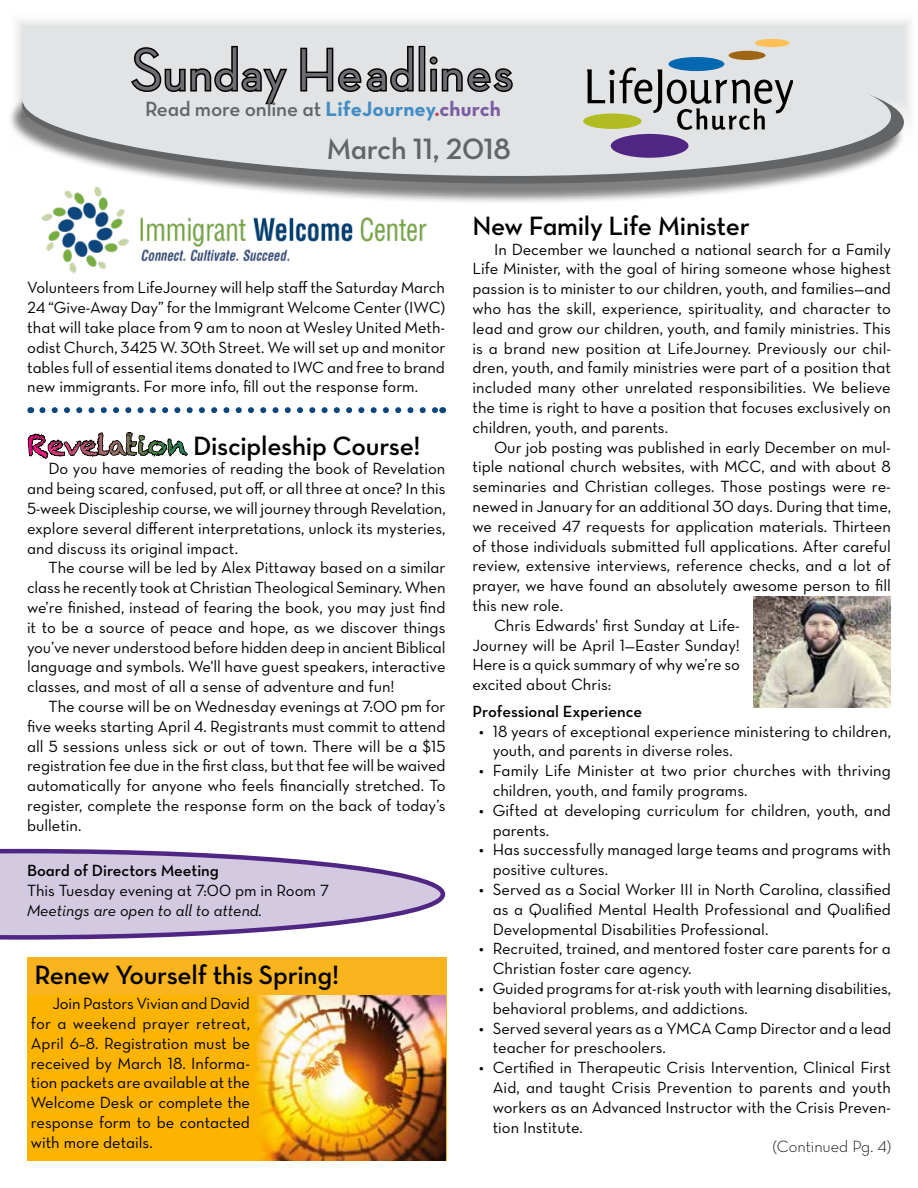
<style>
.page{position:relative;width:918px;height:1188px;background:#fff}
.page>*{position:absolute;margin:0;border:0;box-sizing:border-box;transform-origin:0 0}
.t1{font:500 60px "Neutra Disp";letter-spacing:.025em;color:#6d6e71}
.t2{font:30px "Neutra Text Demi Alt";letter-spacing:-.01em;color:#636466}
.t3{font:27px "Neutra Text Demi Alt";letter-spacing:-.01em;color:#000}
.t4{font:21px "Neutra Text Demi Alt";letter-spacing:-.01em;color:#636466}
.t5{font:16.5px/19.8px "Neutra Text Book Alt";color:#000;text-align:justify}
.t6{font:16.5px "Neutra Text Demi Alt";color:#000}
.t7{font:16.5px "Neutra Text Book Italic Alt";color:#000}
.t8{font:16.5px "Neutra Text Light Alt";color:#000}
.s1{font-family:"Neutra Text Bold Alt";color:#408dc5}
.s2{font-family:"Neutra Text Bold Alt";color:#c4495e}
.s3{font-family:"Neutra Text Bold Alt";color:#7b5ca2}
.s4{font-family:"Chalkduster";color:#fff}
.s5{font-family:"Myriad Pro"}
</style>
<div class="page">
<svg style="left:0;top:849px;width:445px;height:91px"></svg>
<svg style="left:16px;top:20px;width:895px;height:100px;fill:#e2e3e4"></svg>
<div style="left:8px;top:49px;width:898px;height:156px;background:#000;opacity:.5"></div>
<svg style="left:19px;top:40px;width:888px;height:147px"></svg>
<svg style="left:20px;top:36px;width:874px;height:144px;background:#d4d5d6"></svg>
<svg style="left:129px;top:44px;width:161px;height:62px;background:#abacad"></svg>
<svg style="left:299px;top:44px;width:116px;height:49px;background:#969697"></svg>
<div style="left:419px;top:46px;width:6px;height:45px;border:3px solid #000"></div>
<svg style="left:428px;top:55px;width:86px;height:38px;background:#8f9091"></svg>
<div style="left:611px;top:134px;width:78px;height:24px;background:#4f2683;border-radius:50%"></div>
<svg style="left:583px;top:113px;width:59px;height:16px"></svg>
<div style="left:669px;top:57px;width:55px;height:14px;background:#0067b1;border-radius:50%"></div>
<div style="left:729px;top:51px;width:37px;height:9px;background:#9e6614;border-radius:50%"></div>
<svg style="left:755px;top:40px;width:35px;height:7px"></svg>
<svg style="left:587px;top:67px;width:206px;height:63px;background:#b0b2ac"></svg>
<img style="left:753px;top:596px;width:138px;height:112px">
<div style="left:27px;top:957px;width:419px;height:204px;background:#fab41e"></div>
<img style="left:27px;top:996px;width:419px;height:165px">
<img style="left:27px;top:180px;width:419px;height:94px">
<svg style="left:42px;top:407px;width:394px;height:6px"></svg>
<svg style="left:27px;top:432px;width:161px;height:27px"></svg>
<h1 class="t1" style="left:131px;top:37px;width:383px">Sunday Headlines</h1>
<h2 class="t2" style="left:327px;top:131px;width:186px">March 11, 2018</h2>
<p class="t4" style="left:145px;top:96px;width:358px">Read more online at <span class="s1">LifeJourney</span><span class="s2">.</span><span class="s3">church</span></p>
<p class="t5" style="left:27px;top:278px;width:420px">Volunteers from LifeJourney will help staff the Saturday March 24 “Give-Away Day” for the Immigrant Welcome Center (IWC) that will take place from 9 am to noon at Wesley United Meth&shy;odist Church, 3425 W. 30th Street. We will set up and monitor tables full of essential items donated to IWC and free to brand new immigrants. For more info, fill out the response form.</p>
<h3 class="t3" style="left:27px;top:429px;width:395px"><span class="s4">Revelation</span> Discipleship Course!</h3>
<p class="t5" style="left:27px;top:459px;width:420px;text-indent:22px">Do you have memories of reading the book of Revelation and being scared, confused, put off, or all three at once? In this 5-week Discipleship course, we will journey through Revelation, explore several different interpretations, unlock its mysteries, and discuss its original impact.</p>
<p class="t5" style="left:27px;top:558px;width:420px;text-indent:22px">The course will be led by Alex Pittaway based on a similar class he recently took at Christian Theological Seminary. When we’re finished, instead of fearing the book, you may just find it to be a source of peace and hope, as we discover things you’ve never understood before hidden deep in ancient Biblical language and symbols. We'll have guest speakers, interactive classes, and most of all a sense of adventure and fun!</p>
<p class="t5" style="left:27px;top:696px;width:420px;text-indent:22px">The course will be on Wednesday evenings at 7:00 pm for five weeks starting April 4. Registrants must commit to attend all 5 sessions unless sick or out of town. There will be a $15 registration fee due in the first class, but that fee will be waived automatically for anyone who feels financially stretched. To register, complete the response form on the back of today’s bulletin.</p>
<p class="t6" style="left:27px;top:861px;width:193px">Board of Directors Meeting</p>
<p class="t5" style="left:27px;top:880px;width:304px">This Tuesday evening at 7:00 pm in Room 7</p>
<p class="t7" style="left:27px;top:900px;width:237px">Meetings are open to all to attend.</p>
<h3 class="t3" style="left:35px;top:958px;width:306px">Renew Yourself this Spring!</h3>
<p class="t5" style="left:31px;top:993px;width:221px;text-indent:22px">Join Pastors Vivian and David for a weekend prayer retreat, April 6–8. Registration must be received by March 18. Informa&shy;tion packets are available at the Welcome Desk or complete the response form to be contacted with more details.</p>
<h3 class="t3" style="left:472px;top:209px;width:279px">New Family Life Minister</h3>
<p class="t5" style="left:473px;top:239px;width:420px;text-indent:22px">In December we launched a national search for a Family Life Minister, with the goal of hiring someone whose highest passion is to minister to our children, youth, and families—and who has the skill, experience, spirituality, and character to lead and grow our children, youth, and family ministries. This is a brand new position at LifeJourney. Previously our chil&shy;dren, youth, and family ministries were part of a position that included many other unrelated responsibilities. We believe the time is right to have a position that focuses exclusively on children, youth, and parents.</p>
<p class="t5" style="left:494px;top:437px;width:398px">Our job posting was published in early December on mul-</p>
<p class="t5" style="left:473px;top:457px;width:420px">tiple national church websites, with MCC, and with about 8</p>
<p class="t5" style="left:473px;top:477px;width:420px">seminaries and Christian colleges. Those postings were re-</p>
<p class="t5" style="left:473px;top:496px;width:420px">newed in January for an additional 30 days. During that time,</p>
<p class="t5" style="left:473px;top:516px;width:420px">we received 47 requests for application materials. Thirteen</p>
<p class="t5" style="left:473px;top:536px;width:420px">of those individuals submitted full applications. After careful</p>
<p class="t5" style="left:473px;top:556px;width:420px">review, extensive interviews, reference checks, and a lot of</p>
<p class="t5" style="left:473px;top:576px;width:420px">prayer, we have found an absolutely awesome person to fill</p>
<p class="t5" style="left:473px;top:595px;width:92px">this new role.</p>
<p class="t5" style="left:494px;top:615px;width:247px">Chris Edwards' first Sunday at Life-</p>
<p class="t5" style="left:473px;top:635px;width:269px">Journey will be April 1—Easter Sunday!</p>
<p class="t5" style="left:473px;top:655px;width:269px">Here is a quick summary of why we’re so</p>
<p class="t5" style="left:473px;top:675px;width:140px">excited about Chris:</p>
<p class="t6" style="left:473px;top:701px;width:171px">Professional Experience</p>
<p class="t5" style="left:493px;top:721px;width:400px;text-indent:-13px"><span class="s5">•</span> 18 years of exceptional experience ministering to children, youth, and parents in diverse roles.</p>
<p class="t5" style="left:493px;top:760px;width:400px;text-indent:-13px"><span class="s5">•</span> Family Life Minister at two prior churches with thriving children, youth, and family programs.</p>
<p class="t5" style="left:493px;top:800px;width:400px;text-indent:-13px"><span class="s5">•</span> Gifted at developing curriculum for children, youth, and parents.</p>
<p class="t5" style="left:493px;top:840px;width:400px;text-indent:-13px"><span class="s5">•</span> Has successfully managed large teams and programs with positive cultures.</p>
<p class="t5" style="left:493px;top:879px;width:400px;text-indent:-13px"><span class="s5">•</span> Served as a Social Worker III in North Carolina, classified as a Qualified Mental Health Professional and Qualified Developmental Disabilities Professional.</p>
<p class="t5" style="left:493px;top:939px;width:400px;text-indent:-13px"><span class="s5">•</span> Recruited, trained, and mentored foster care parents for a<br>Christian foster care agency.</p>
<p class="t5" style="left:493px;top:978px;width:400px;text-indent:-13px"><span class="s5">•</span> Guided programs for at-risk youth with learning disabilities, behavioral problems, and addictions.</p>
<p class="t5" style="left:493px;top:1018px;width:400px;text-indent:-13px"><span class="s5">•</span> Served several years as a YMCA Camp Director and a lead teacher for preschoolers.</p>
<p class="t5" style="left:493px;top:1057px;width:400px;text-indent:-13px"><span class="s5">•</span> Certified in Therapeutic Crisis Intervention, Clinical First Aid, and taught Crisis Prevention to parents and youth workers as an Advanced Instructor with the Crisis Preven&shy;tion Institute.</p>
<p class="t8" style="left:773px;top:1137px;width:120px">(Continued Pg. 4)</p>
</div>
